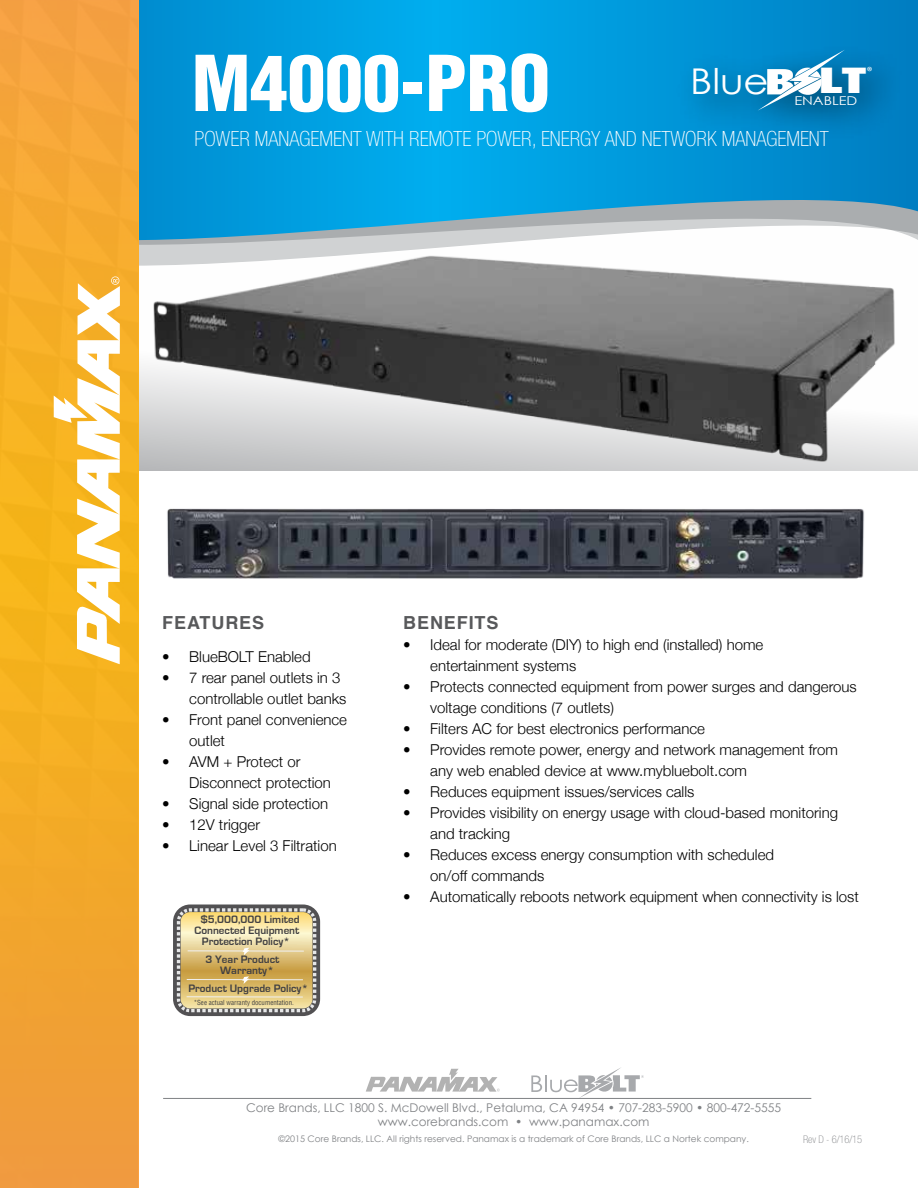
<style>
.page{position:relative;width:918px;height:1188px;background:#fff}
.page>*{position:absolute;margin:0;border:0;box-sizing:border-box;transform-origin:0 0}
.t1{font:900 condensed 75px "Helvetica";color:#fff}
.t2{font:35.55px "Century Gothic";color:#fff;scale:1.09 1}
.t3{font:800 35.55px "Folio";color:#fff;scale:1.14 1}
.t4{font:100 condensed 21px "Helvetica Neue LT Std";color:#fff}
.t5{font:700 18px "Helvetica";letter-spacing:.05em;color:#58595b}
.t6{font:300 15px/21px "Helvetica Neue";color:#000}
.t7{font:13.5px "Myriad Pro";color:#fff}
.t8{font:12.15px "Century Gothic";color:#fff;scale:1.2 1}
.t9{font:12px/14.4px "Century Gothic";color:#808285;text-align:center}
.t10{font:700 11.1px/10.9px "Eurostile";color:#414042}
.t11{font:100 condensed 10.5px "Helvetica Neue LT Std";letter-spacing:-.01em;color:#808285}
.t12{font:9px "Century Gothic";color:#808285}
.t13{font:condensed 6.9px "Helvetica";color:#414042}
</style>
<div class="page">
<img style="left:138px;top:267px;width:760px;height:213px">
<img style="left:167px;top:508px;width:697px;height:71px">
<svg style="left:138px;top:253px;width:426px;height:12px"></svg>
<svg style="left:138px;top:0;width:780px;height:253px;background:#22a4db"></svg>
<img style="left:0;top:0;width:138px;height:1188px">
<svg style="left:54px;top:276px;width:66px;height:388px"></svg>
<div style="left:173px;top:905px;width:147px;height:111px;border:8px solid #414042;border-radius:13px"></div>
<svg style="left:177px;top:908px;width:139px;height:104px;background:#dcc68a"></svg>
<svg style="left:366px;top:1069px;width:134px;height:23px"></svg>
<svg style="left:531px;top:1067px;width:113px;height:31px"></svg>
<hr style="left:163px;top:1098px;width:648px;height:1px;background:#808285">
<div style="left:674px;top:36px;width:234px;height:108px;background:#000;opacity:.5"></div>
<svg style="left:758px;top:50px;width:87px;height:61px"></svg>
<h1 class="t1" style="left:192px;top:36px;width:360px">M4000-PRO</h1>
<h3 class="t4" style="left:195px;top:127px;width:636px">POWER MANAGEMENT WITH REMOTE POWER, ENERGY AND NETWORK MANAGEMENT</h3>
<p class="t7" style="left:867px;top:63px;width:7px">®</p>
<h2 class="t2" style="left:690px;top:60px;width:74px">Blue</h2>
<h2 class="t3" style="left:819px;top:60px;width:42px">LT</h2>
<p class="t8" style="left:794px;top:93px;width:54px">ENABLED</p>
<p class="t5" style="left:162px;top:608px;width:103px">FEATURES</p>
<p class="t6" style="left:162px;top:645px;width:150px">• BlueBOLT Enabled</p>
<p class="t6" style="left:189px;top:666px;width:159px;text-indent:-27px">• 7 rear panel outlets in 3 controllable outlet banks</p>
<p class="t6" style="left:189px;top:708px;width:159px;text-indent:-27px">• Front panel convenience outlet</p>
<p class="t6" style="left:189px;top:750px;width:143px;text-indent:-27px">• AVM + Protect or<br>Disconnect protection</p>
<p class="t6" style="left:162px;top:792px;width:167px">• Signal side protection</p>
<p class="t6" style="left:162px;top:813px;width:99px">• 12V trigger</p>
<p class="t6" style="left:162px;top:834px;width:176px">• Linear Level 3 Filtration</p>
<p class="t10" style="left:195px;top:914px;width:106px;text-align:center">$5,000,000 Limited<br>Connected Equipment<br>Protection Policy*</p>
<p class="t10" style="left:220px;top:955px;width:61px;line-height:10.4px;text-indent:-15px">3 Year Product<br>Warranty*</p>
<p class="t10" style="left:188px;top:983px;width:121px">Product Upgrade Policy*</p>
<p class="t13" style="left:194px;top:998px;width:102px">*See actual warranty documentation.</p>
<p class="t5" style="left:403px;top:608px;width:97px">BENEFITS</p>
<p class="t6" style="left:430px;top:633px;width:335px;text-indent:-27px">• Ideal for moderate (DIY) to high end (installed) home entertainment systems</p>
<p class="t6" style="left:430px;top:675px;width:428px;text-indent:-27px">• Protects connected equipment from power surges and dangerous voltage conditions (7 outlets)</p>
<p class="t6" style="left:403px;top:717px;width:303px">• Filters AC for best electronics performance</p>
<p class="t6" style="left:430px;top:738px;width:409px;text-indent:-27px">• Provides remote power, energy and network management from any web enabled device at www.mybluebolt.com</p>
<p class="t6" style="left:403px;top:780px;width:293px">• Reduces equipment issues/services calls</p>
<p class="t6" style="left:430px;top:801px;width:409px;text-indent:-27px">• Provides visibility on energy usage with cloud-based monitoring and tracking</p>
<p class="t6" style="left:430px;top:843px;width:345px;text-indent:-27px">• Reduces excess energy consumption with scheduled on/off commands</p>
<p class="t6" style="left:403px;top:885px;width:457px">• Automatically reboots network equipment when connectivity is lost</p>
<p class="t9" style="left:246px;top:1100px;width:537px">Core Brands, LLC 1800 S. McDowell Blvd., Petaluma, CA 94954 • 707-283-5900 • 800-472-5555 www.corebrands.com • www.panamax.com</p>
<p class="t12" style="left:278px;top:1134px;width:472px">©2015 Core Brands, LLC. All rights reserved. Panamax is a trademark of Core Brands, LLC a Nortek company.</p>
<p class="t11" style="left:803px;top:1133px;width:61px">Rev D - 6/16/15</p>
</div>
